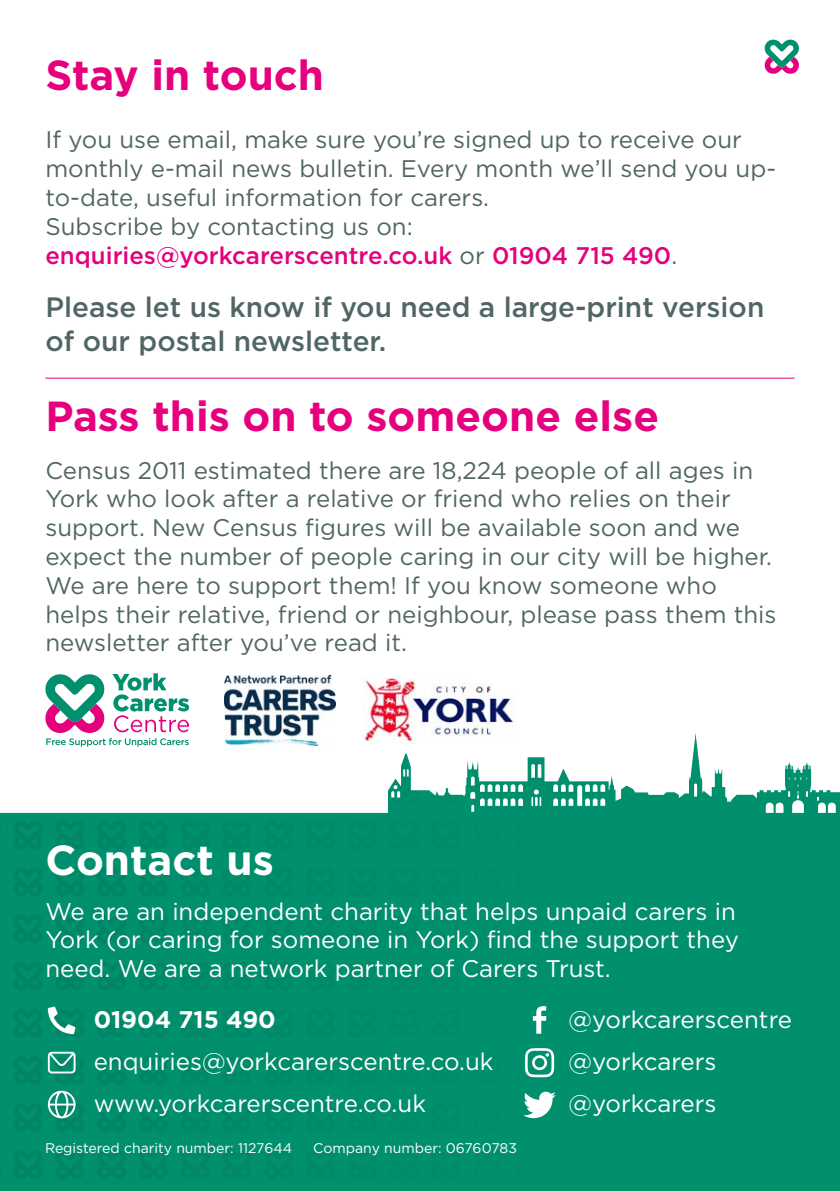
<style>
.page{position:relative;width:840px;height:1191px;background:#fff}
.page>*{position:absolute;margin:0;border:0;box-sizing:border-box;transform-origin:0 0}
.t1{font:700 42px "Gotham";color:#e6007d}
.t2{font:700 42px "Gotham";color:#fff}
.t3{font:500 28px/33.6px "Gotham";color:#506664}
.t4{font:24px/28.8px "Gotham";color:#506664}
.t5{font:24px/42px "Gotham";color:#fff}
.t6{font:700 24px "Gotham";color:#fff}
.t7{font:14px "Gotham";color:#fff}
.s1{font-weight:500;color:#e6007d}
</style>
<div class="page">
<img style="left:0;top:734px;width:839px;height:457px">
<svg style="left:764px;top:39px;width:35px;height:35px"></svg>
<svg style="left:43px;top:673px;width:146px;height:73px"></svg>
<img style="left:224px;top:675px;width:111px;height:71px">
<img style="left:363px;top:677px;width:153px;height:67px">
<svg style="left:532px;top:1006px;width:14px;height:27px"></svg>
<svg style="left:524px;top:1048px;width:30px;height:29px"></svg>
<svg style="left:523px;top:1091px;width:32px;height:27px"></svg>
<svg style="left:48px;top:1006px;width:27px;height:28px"></svg>
<svg style="left:48px;top:1051px;width:27px;height:22px"></svg>
<svg style="left:48px;top:1090px;width:27px;height:28px"></svg>
<hr style="left:45px;top:378px;width:749px;height:1px;background:#e6007d">
<h1 class="t1" style="left:45px;top:48px;width:280px">Stay in touch</h1>
<p class="t4" style="left:45px;top:125px;width:731px">If you use email, make sure you’re signed up to receive our monthly e-mail news bulletin. Every month we’ll send you up&shy;to-date, useful information for carers.<br>Subscribe by contacting us on: <span class="s1">enquiries@yorkcarerscentre.co.uk</span> or <span class="s1">01904 715 490</span>.</p>
<p class="t3" style="left:45px;top:290px;width:720px">Please let us know if you need a large-print version of our postal newsletter.</p>
<h1 class="t1" style="left:45px;top:388px;width:615px">Pass this on to someone else</h1>
<p class="t4" style="left:45px;top:455px;width:732px">Census 2011 estimated there are 18,224 people of all ages in York who look after a relative or friend who relies on their support. New Census figures will be available soon and we expect the number of people caring in our city will be higher.<br>We are here to support them! If you know someone who helps their relative, friend or neighbour, please pass them this newsletter after you’ve read it.</p>
<h1 class="t2" style="left:45px;top:832px;width:230px">Contact us</h1>
<p class="t5" style="left:45px;top:896px;width:694px;line-height:28.8px">We are an independent charity that helps unpaid carers in<br>York (or caring for someone in York) find the support they need. We are a network partner of Carers Trust.</p>
<p class="t6" style="left:94px;top:1003px;width:183px">01904 715 490</p>
<p class="t5" style="left:94px;top:1040px;width:401px">enquiries@yorkcarerscentre.co.uk www.yorkcarerscentre.co.uk</p>
<p class="t7" style="left:45px;top:1139px;width:248px">Registered charity number: 1127644</p>
<p class="t7" style="left:313px;top:1139px;width:205px">Company number: 06760783</p>
<p class="t5" style="left:568px;top:998px;width:225px">@yorkcarerscentre @yorkcarers @yorkcarers</p>
</div>
